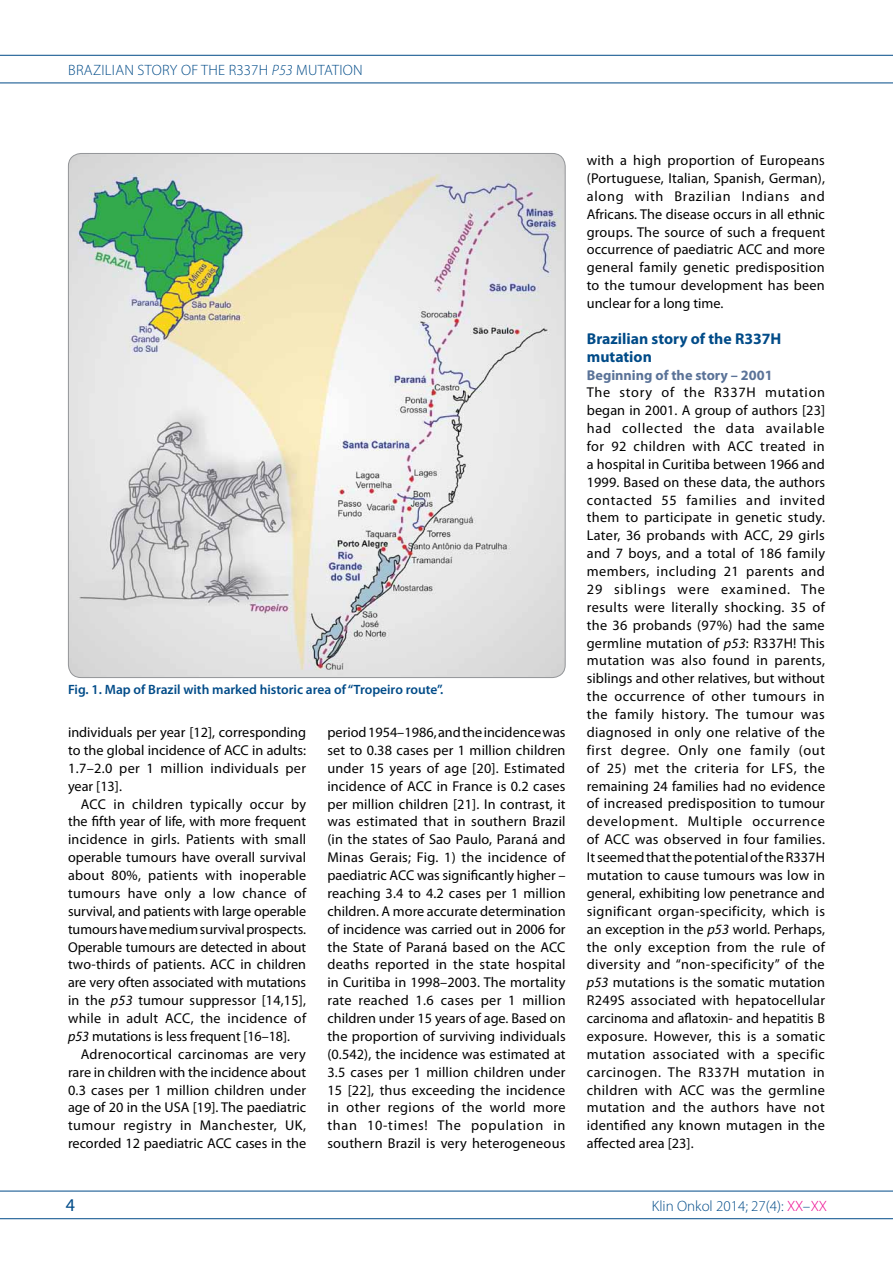
<style>
.page{position:relative;width:893px;height:1263px;background:#fff}
.page>*{position:absolute;margin:0;border:0;box-sizing:border-box;transform-origin:0 0}
.t1{font:18px "Myriad Pro";color:#004b88}
.t2{font:700 15.75px/17.9px "Myriad Pro";color:#004b88}
.t3{font:300 15px "Myriad Pro";letter-spacing:.02em;color:#004b88}
.t4{font:300 15px "Myriad Pro";color:#004b88}
.t5{font:14.25px/17.9px "Myriad Pro";letter-spacing:.015em;color:#000;text-align:justify}
.t6{font:700 14.25px "Myriad Pro";color:#5b7398}
.t7{font:600 13.5px "Myriad Pro";color:#004b88}
.s1{font-style:italic}
.s2{color:#ec008c}
</style>
<div class="page">
<hr style="left:0;top:55px;width:893px;height:1px;background:#004b88">
<hr style="left:0;top:83px;width:893px;height:1px;background:#004b88">
<hr style="left:0;top:1191px;width:893px;height:1px;background:#004b88">
<hr style="left:0;top:1218px;width:893px;height:1px;background:#004b88">
<img style="left:68px;top:153px;width:497px;height:524px">
<p class="t3" style="left:68px;top:61px;width:259px">BRAZILIAN STORY OF THE R337H <span class="s1">P53</span> MUTATION</p>
<p class="t7" style="left:68px;top:681px;width:377px">Fig. 1. Map of Brazil with marked historic area of “Tropeiro route”.</p>
<p class="t5" style="left:68px;top:723px;width:240px">individuals per year [12], corresponding to the global incidence of ACC in adults:<br>1.7–2.0 per 1 million individuals per year [13].</p>
<p class="t5" style="left:68px;top:794px;width:240px;text-indent:13px">ACC in children typically occur by the fifth year of life, with more frequent incidence in girls. Patients with small operable tumours have overall survival about 80%, patients with inoperable tumours have only a low chance of survival, and patients with large operable tumours have medium survival prospects.<br>Operable tumours are detected in about two‑thirds of patients. ACC in children are very often associated with mutations in the <span class="s1">p53</span> tumour suppressor [14,15], while in adult ACC, the incidence of <span class="s1">p53</span> mutations is less frequent [16–18].</p>
<p class="t5" style="left:68px;top:1045px;width:240px;text-indent:13px">Adrenocortical carcinomas are very rare in children with the incidence about 0.3 cases per 1 million children under age of 20 in the USA [19]. The paediatric tumour registry in Manchester, UK, recorded 12 paediatric ACC cases in the</p>
<p class="t1" style="left:66px;top:1194px;width:11px">4</p>
<p class="t5" style="left:327px;top:723px;width:240px">period 1954–1986, and the incidence was set to 0.38 cases per 1 million children under 15 years of age [20]. Estimated incidence of ACC in France is 0.2 cases per million children [21]. In contrast, it was estimated that in southern Brazil (in the states of Sao Paulo, Paraná and Minas Gerais; Fig. 1) the incidence of paediatric ACC was significantly higher – reaching 3.4 to 4.2 cases per 1 million children. A more accurate determination of incidence was carried out in 2006 for the State of Paraná based on the ACC deaths reported in the state hospital in Curitiba in 1998–2003. The mortality rate reached 1.6 cases per 1 million children under 15 years of age. Based on the proportion of surviving individuals (0.542), the incidence was estimated at 3.5 cases per 1 million children under 15 [22], thus exceeding the incidence in other regions of the world more than 10-times! The population in southern Brazil is very heterogeneous</p>
<p class="t5" style="left:587px;top:151px;width:240px">with a high proportion of Europeans (Portuguese, Italian, Spanish, German), along with Brazilian Indians and Africans. The disease occurs in all ethnic groups. The source of such a frequent occurrence of paediatric ACC and more general family genetic predisposition to the tumour development has been unclear for a long time.</p>
<p class="t2" style="left:587px;top:329px;width:196px">Brazilian story of the R337H mutation</p>
<p class="t6" style="left:587px;top:365px;width:187px">Beginning of the story – 2001</p>
<p class="t5" style="left:587px;top:383px;width:240px">The story of the R337H mutation began in 2001. A group of authors [23] had collected the data available for 92 children with ACC treated in a hospital in Curitiba between 1966 and 1999. Based on these data, the authors contacted 55 families and invited them to participate in genetic study.<br>Later, 36 probands with ACC, 29 girls and 7 boys, and a total of 186 family members, including 21 parents and 29 siblings were examined. The results were literally shocking. 35 of the 36 probands (97%) had the same germline mutation of <span class="s1">p53</span>: R337H! This mutation was also found in parents, siblings and other relatives, but without the occurrence of other tumours in the family history. The tumour was diagnosed in only one relative of the first degree. Only one family (out of 25) met the criteria for LFS, the remaining 24 families had no evidence of increased predisposition to tumour development. Multiple occurrence of ACC was observed in four families.<br>It seemed that the potential of the R337H mutation to cause tumours was low in general, exhibiting low penetrance and significant organ‑specificity, which is an exception in the <span class="s1">p53</span> world. Perhaps, the only exception from the rule of diversity and “non‑specificity” of the <span class="s1">p53</span> mutations is the somatic mutation R249S associated with hepatocellular carcinoma and aflatoxin‑ and hepatitis B exposure. However, this is a somatic mutation associated with a specific carcinogen. The R337H mutation in children with ACC was the germline mutation and the authors have not identified any known mutagen in the affected area [23].</p>
<p class="t4" style="left:652px;top:1197px;width:177px">KLIN ONKOL 2014; 27(4): <span class="s2">XX</span>–<span class="s2">XX</span></p>
</div>
